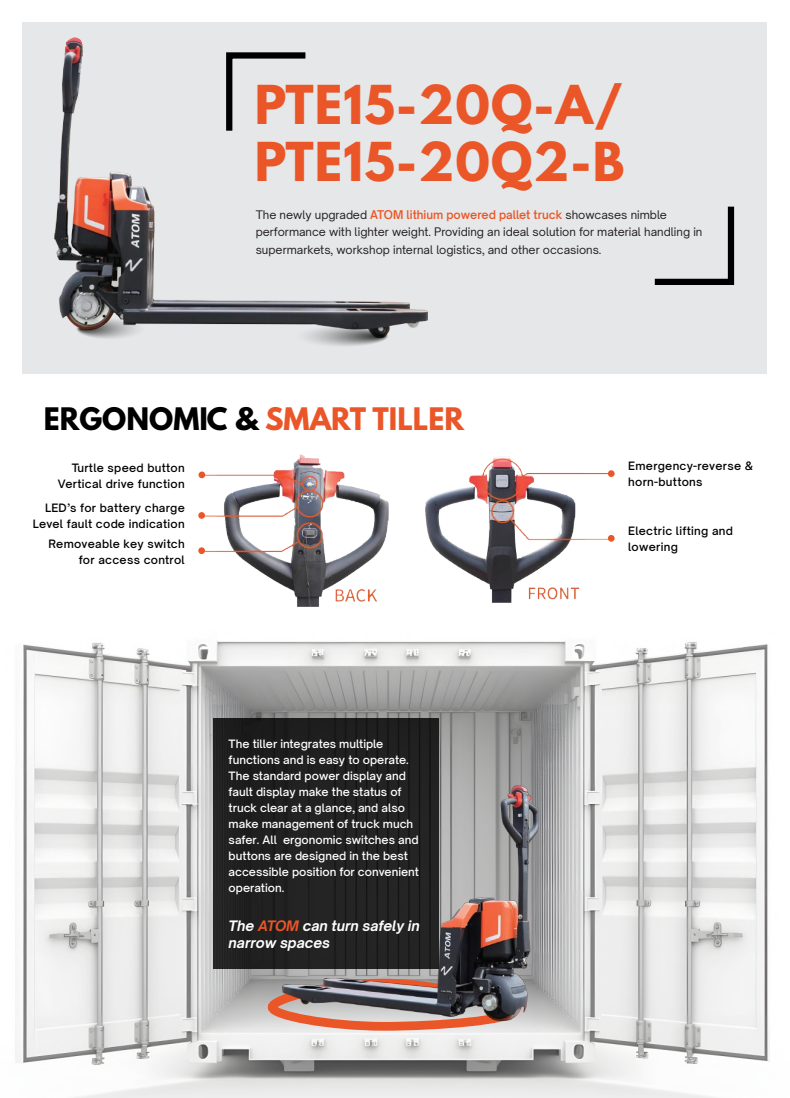
<style>
.page{position:relative;width:790px;height:1098px;background:#fff}
.page>*{position:absolute;margin:0;border:0;box-sizing:border-box;transform-origin:0 0}
.t1{font:700 47.5px/57px "League Spartan";letter-spacing:.025em;color:#ea5628}
.t2{font:700 27.5px "League Spartan";color:#ea5628}
.t3{font:italic 700 13.75px/16.5px "Open Sauce One";color:#fff}
.t4{font:500 11.25px/16px "Open Sauce One";color:#fff}
.t5{font:11.25px/17.2px "Open Sauce One";color:#231f20}
.t6{font:500 11.25px/16px "Open Sauce One";letter-spacing:.025em;color:#000;text-align:right}
.s1{font-weight:600;color:#ea5628}
.s2{color:#000}
.s3{color:#ea5628}
</style>
<div class="page">
<div style="left:22px;top:22px;width:745px;height:352px;background:#e6e7e8"></div>
<div style="left:75px;top:317px;width:71px;height:22px;background:#d5d6d7;border-radius:50%"></div>
<img style="left:54px;top:38px;width:373px;height:299px">
<svg style="left:293px;top:324px;width:95px;height:23px"></svg>
<svg style="left:223px;top:49px;width:88px;height:88px"></svg>
<svg style="left:654px;top:206px;width:81px;height:79px"></svg>
<img style="left:204px;top:454px;width:184px;height:152px">
<img style="left:425px;top:456px;width:182px;height:146px">
<div style="left:198px;top:471px;width:7px;height:7px;background:#ea5628;border-radius:50%"></div>
<div style="left:607px;top:470px;width:7px;height:7px;background:#ea5628;border-radius:50%"></div>
<div style="left:607px;top:535px;width:7px;height:6px;background:#ea5628;border-radius:50%"></div>
<div style="left:198px;top:512px;width:7px;height:6px;background:#ea5628;border-radius:50%"></div>
<div style="left:198px;top:547px;width:7px;height:7px;background:#ea5628;border-radius:50%"></div>
<img style="left:15px;top:640px;width:755px;height:457px">
<svg style="left:263px;top:974px;width:258px;height:60px"></svg>
<img style="left:283px;top:785px;width:255px;height:235px">
<div style="left:213px;top:718px;width:225px;height:251px;background:#222"></div>
<h1 class="t1" style="left:254px;top:75px;width:371px">PTE15-20Q-A/<br>PTE15-20Q2-B</h1>
<p class="t5" style="left:255px;top:206px;width:448px">The newly upgraded <span class="s1">ATOM lithium powered pallet truck</span> showcases nimble performance with lighter weight. Providing an ideal solution for material handling in supermarkets, workshop internal logistics, and other occasions.</p>
<h2 class="t2" style="left:44px;top:397px;width:421px"><span class="s2">ERGONOMIC &amp;</span> SMART TILLER</h2>
<p class="t6" style="left:58px;top:459px;width:128px">Turtle speed button<br>Vertical drive function</p>
<p class="t6" style="left:33px;top:499px;width:153px">LED’s for battery charge<br>Level fault code indication</p>
<p class="t6" style="left:49px;top:535px;width:138px">Removeable key switch for access control</p>
<p class="t4" style="left:228px;top:735px;width:192px">The tiller integrates multiple functions and is easy to operate.<br>The standard power display and fault display make the status of truck clear at a glance, and also make management of truck much safer. All ergonomic switches and buttons are designed in the best accessible position for convenient operation.</p>
<p class="t3" style="left:228px;top:917px;width:192px">The <span class="s3">ATOM</span> can turn safely in narrow spaces</p>
<p class="t6" style="left:628px;top:457px;width:126px;text-align:left">Emergency-reverse &amp; horn-buttons</p>
<p class="t6" style="left:628px;top:522px;width:106px;text-align:left">Electric lifting and lowering</p>
</div>
